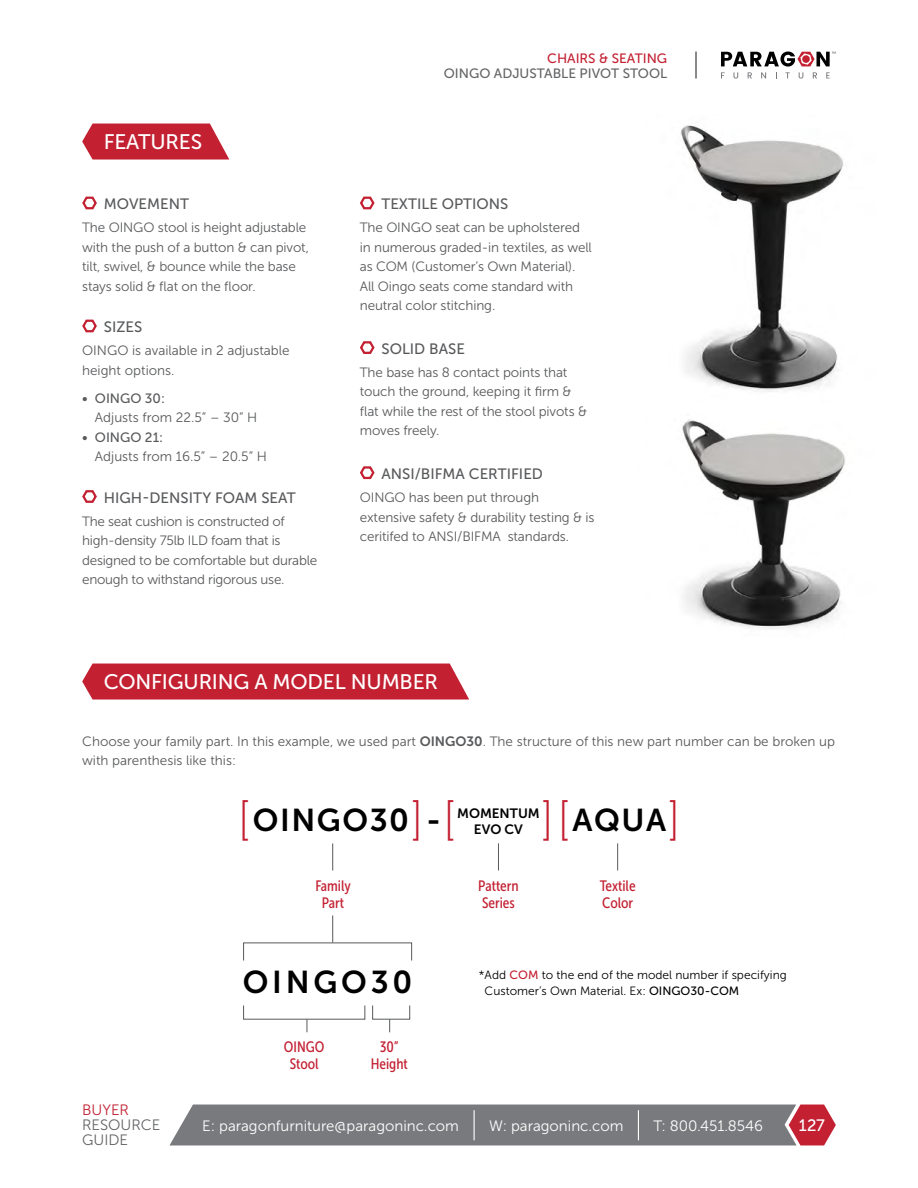
<style>
.page{position:relative;width:918px;height:1188px;background:#fff}
.page>*{position:absolute;margin:0;border:0;box-sizing:border-box;transform-origin:0 0}
.t1{font:31.5px "Museo Sans 700";letter-spacing:.05em;color:#000}
.t2{font:31.5px "Museo Sans 700";letter-spacing:.12em;color:#000}
.t3{font:21px "Museo Sans 500";letter-spacing:-.01em;color:#fff}
.t4{font:16.5px "Museo Sans 500";color:#fff}
.t5{font:15px "Museo Sans 500";color:#58595b}
.t6{font:15px "Museo Sans 300";color:#fff}
.t7{font:15px/16.5px "Museo Sans Condensed 500";color:#c32032;text-align:center}
.t8{font:15px/15px "Museo Sans 300";color:#636466}
.t9{font:15px "Museo Sans 300";color:#c32032}
.t10{font:13.5px/19.5px "Museo Sans 300";letter-spacing:-.01em;color:#58595b}
.t11{font:13.5px "Museo Sans 500";color:#636466}
.t12{font:13.5px "Museo Sans 500";color:#58595b}
.t13{font:13.5px "Museo Sans 500";color:#c32032}
.t14{font:13.5px/16.2px "Museo Sans 700";color:#000;text-align:center}
.t15{font:12px/16.5px "Museo Sans 300";color:#000}
.s1{font-family:"Museo Sans 700"}
.s2{font-family:"Museo Sans 100";font-size:49.5px;color:#c32032}
.s3{font-family:"Museo Sans 500";color:#c32032}
.s4{font-family:"Museo Sans 500"}
</style>
<div class="page">
<svg style="left:498px;top:843px;width:1px;height:28px"></svg>
<svg style="left:170px;top:1105px;width:666px;height:40px;background:#827a7d"></svg>
<svg style="left:721px;top:52px;width:115px;height:27px"></svg>
<hr style="left:695px;top:52px;width:2px;height:27px;background:#636466">
<svg style="left:82px;top:196px;width:15px;height:14px"></svg>
<svg style="left:82px;top:319px;width:15px;height:14px"></svg>
<svg style="left:82px;top:490px;width:15px;height:13px"></svg>
<svg style="left:82px;top:124px;width:147px;height:36px;background:#c93848"></svg>
<img style="left:681px;top:125px;width:163px;height:267px">
<img style="left:682px;top:419px;width:164px;height:210px">
<svg style="left:332px;top:843px;width:1px;height:28px"></svg>
<svg style="left:332px;top:915px;width:1px;height:28px"></svg>
<svg style="left:617px;top:843px;width:1px;height:28px"></svg>
<div style="left:243px;top:1005px;width:122px;height:15px;border:1px solid #58595b"></div>
<div style="left:372px;top:1005px;width:38px;height:15px;border:1px solid #58595b"></div>
<div style="left:82px;top:664px;width:387px;height:36px;background:#c32032"></div>
<svg style="left:307px;top:1019px;width:1px;height:13px"></svg>
<svg style="left:389px;top:1019px;width:1px;height:13px"></svg>
<svg style="left:360px;top:196px;width:15px;height:14px"></svg>
<svg style="left:360px;top:341px;width:15px;height:13px"></svg>
<svg style="left:360px;top:466px;width:15px;height:14px"></svg>
<h2 class="t3" style="left:104px;top:131px;width:100px">FEATURES</h2>
<p class="t5" style="left:104px;top:196px;width:87px">MOVEMENT</p>
<p class="t10" style="left:82px;top:218px;width:228px">The OINGO stool is height adjustable with the push of a button &amp; can pivot, tilt, swivel, &amp; bounce while the base stays solid &amp; flat on the floor.</p>
<p class="t5" style="left:104px;top:319px;width:40px">SIZES</p>
<p class="t10" style="left:82px;top:341px;width:209px">OINGO is available in 2 adjustable height options.</p>
<p class="t12" style="left:82px;top:391px;width:84px">• OINGO 30:</p>
<p class="t10" style="left:95px;top:408px;width:164px">Adjusts from 22.5” – 30” H</p>
<p class="t12" style="left:82px;top:430px;width:83px">• OINGO 21:</p>
<p class="t10" style="left:95px;top:447px;width:174px">Adjusts from 16.5” – 20.5” H</p>
<p class="t5" style="left:104px;top:490px;width:193px">HIGH-DENSITY FOAM SEAT</p>
<p class="t10" style="left:82px;top:512px;width:237px">The seat cushion is constructed of high-density 75lb ILD foam that is designed to be comfortable but durable enough to withstand rigorous use.</p>
<p class="t13" style="left:547px;top:51px;width:121px">CHAIRS &amp; SEATING</p>
<p class="t11" style="left:444px;top:66px;width:225px">OINGO ADJUSTABLE PIVOT STOOL</p>
<p class="t5" style="left:382px;top:196px;width:128px">TEXTILE OPTIONS</p>
<p class="t10" style="left:360px;top:218px;width:234px">The OINGO seat can be upholstered in numerous graded-in textiles, as well as COM (Customer’s Own Material).<br>All Oingo seats come standard with neutral color stitching.</p>
<p class="t5" style="left:382px;top:341px;width:85px">SOLID BASE</p>
<p class="t10" style="left:360px;top:363px;width:229px">The base has 8 contact points that touch the ground, keeping it firm &amp; flat while the rest of the stool pivots &amp; moves freely.</p>
<p class="t5" style="left:382px;top:466px;width:163px">ANSI/BIFMA CERTIFIED</p>
<p class="t10" style="left:360px;top:488px;width:236px">OINGO has been put through extensive safety &amp; durability testing &amp; is ceritifed to ANSI/BIFMA standards.</p>
<h2 class="t3" style="left:104px;top:671px;width:336px">CONFIGURING A MODEL NUMBER</h2>
<p class="t10" style="left:82px;top:731px;width:754px">Choose your family part. In this example, we used part <span class="s1">OINGO30</span>. The structure of this new part number can be broken up with parenthesis like this:</p>
<h1 class="t1" style="left:237px;top:803px;width:220px"><span class="s2">[</span>OINGO30<span class="s2">]</span>-<span class="s2">[</span></h1>
<h1 class="t1" style="left:541px;top:803px;width:141px"><span class="s2">][</span>AQUA<span class="s2">]</span></h1>
<p class="t14" style="left:457px;top:805px;width:84px">MOMENTUM<br>EVO CV</p>
<p class="t7" style="left:315px;top:878px;width:37px">Family<br>Part</p>
<p class="t7" style="left:600px;top:878px;width:37px;text-align:left">Textile<br>Color</p>
<p class="t7" style="left:478px;top:878px;width:42px;text-align:left">Pattern<br>Series</p>
<p class="t9" style="left:82px;top:1102px;width:48px">BUYER</p>
<p class="t8" style="left:82px;top:1118px;width:80px">RESOURCE<br>GUIDE</p>
<h1 class="t2" style="left:243px;top:965px;width:171px">OINGO30</h1>
<p class="t7" style="left:284px;top:1039px;width:42px">OINGO<br>Stool</p>
<p class="t7" style="left:371px;top:1039px;width:39px">30”<br>Height</p>
<p class="t15" style="left:485px;top:966px;width:304px;text-indent:-6px">*Add <span class="s3">COM</span> to the end of the model number if specifying<br>Customer’s Own Material. Ex: <span class="s4">OINGO30-COM</span></p>
<p class="t6" style="left:202px;top:1117px;width:258px">E: paragonfurniture@paragoninc.com</p>
<p class="t6" style="left:489px;top:1117px;width:136px">W: paragoninc.com</p>
<p class="t6" style="left:653px;top:1117px;width:111px">T: 800.451.8546</p>
<p class="t4" style="left:799px;top:1116px;width:28px">127</p>
</div>
